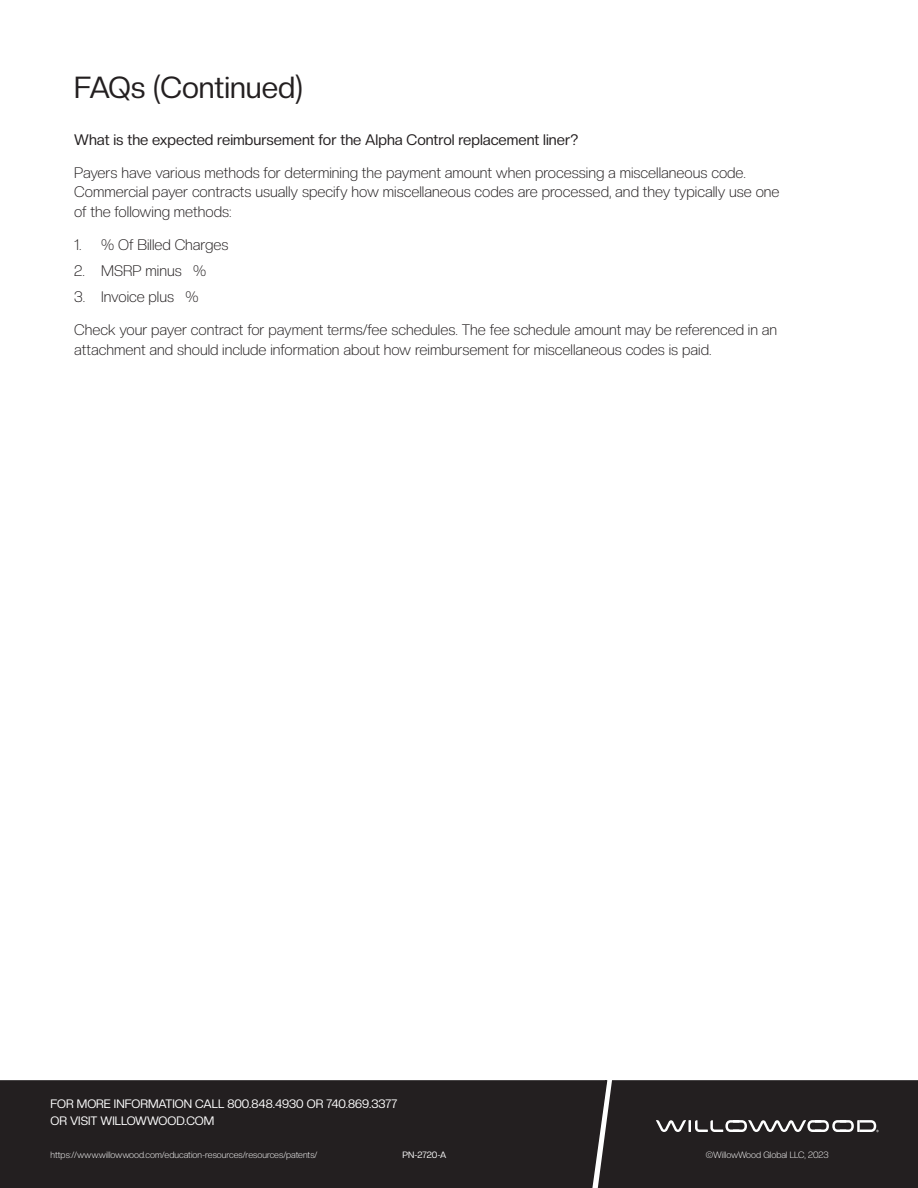
<style>
.page{position:relative;width:918px;height:1188px;background:#fff}
.page>*{position:absolute;margin:0;border:0;box-sizing:border-box;transform-origin:0 0}
.t1{font:30px "Creato Display";color:#231f20}
.t2{font:300 15px/19.5px "Creato Display";color:#231f20}
.t3{font:15px "Creato Display";color:#231f20}
.t4{font:12px/16.5px "Creato Display";color:#fff}
.t5{font:300 9px "Creato Display";color:#fff}
.t6{font:9px "Creato Display";color:#fff}
</style>
<div class="page">
<div style="left:0;top:1080px;width:584px;height:108px;background:#231f20"></div>
<div style="left:584px;top:1080px;width:334px;height:108px;background:#231f20"></div>
<p class="t1" style="left:74px;top:70px;width:230px">FAQs (Continued)</p>
<p class="t3" style="left:74px;top:131px;width:505px">What is the expected reimbursement for the Alpha Control replacement liner?</p>
<p class="t2" style="left:74px;top:163px;width:707px">Payers have various methods for determining the payment amount when processing a miscellaneous code.<br>Commercial payer contracts usually specify how miscellaneous codes are processed, and they typically use one of the following methods:</p>
<p class="t2" style="left:74px;top:235px;width:156px">1. % Of Billed Charges</p>
<p class="t2" style="left:74px;top:261px;width:133px">2. MSRP minus %</p>
<p class="t2" style="left:74px;top:287px;width:126px">3. Invoice plus %</p>
<p class="t2" style="left:74px;top:320px;width:704px">Check your payer contract for payment terms/fee schedules. The fee schedule amount may be referenced in an attachment and should include information about how reimbursement for miscellaneous codes is paid.</p>
<p class="t4" style="left:50px;top:1096px;width:348px">FOR MORE INFORMATION CALL 800.848.4930 OR 740.869.3377<br>OR VISIT WILLOWWOOD.COM</p>
<p class="t5" style="left:50px;top:1149px;width:268px">https://www.willowwood.com/education-resources/resources/patents/</p>
<p class="t6" style="left:402px;top:1149px;width:46px">PN-2720-A</p>
<p class="t5" style="left:706px;top:1150px;width:124px">©WillowWood Global LLC, 2023</p>
</div>
